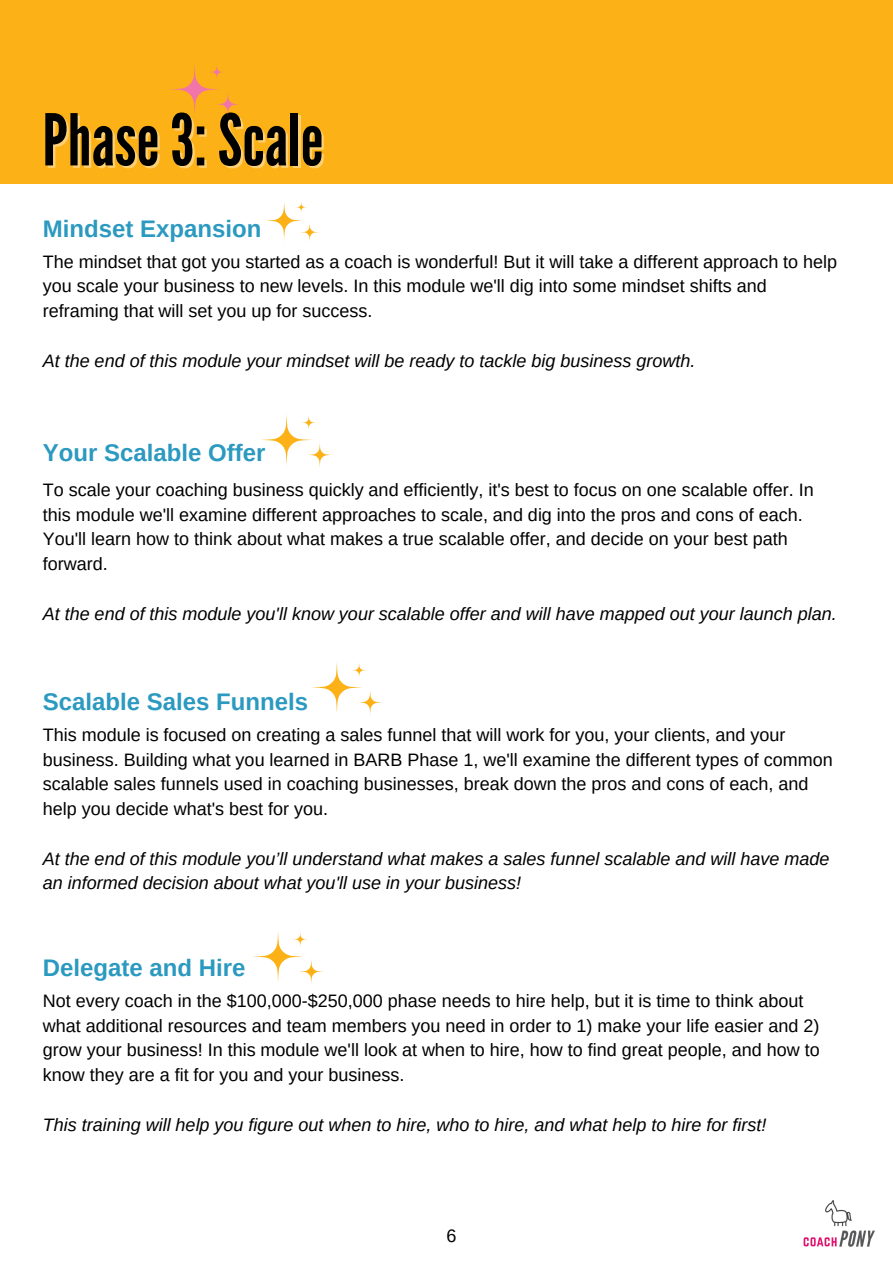
<style>
.page{position:relative;width:893px;height:1264px;background:#fff}
.page>*{position:absolute;margin:0;border:0;box-sizing:border-box;transform-origin:0 0}
.t1{font:71.25px "League Gothic";color:#000}
.t2{font:700 24px "Arimo";color:#2b99c0}
.t3{font:18px/24.8px "Arimo";color:#000}
.t4{font:italic 18px/24.8px "Arimo";color:#000}
</style>
<div class="page">
<svg style="left:312px;top:662px;width:71px;height:53px"></svg>
<svg style="left:264px;top:200px;width:55px;height:42px"></svg>
<img style="left:803px;top:1200px;width:71px;height:47px">
<svg style="left:261px;top:415px;width:72px;height:53px"></svg>
<svg style="left:253px;top:931px;width:71px;height:53px"></svg>
<div style="left:0;top:0;width:892px;height:184px;background:#fcb116"></div>
<svg style="left:170px;top:64px;width:69px;height:52px"></svg>
<h1 class="t1" style="left:42px;top:99px;width:282px">Phase3:Scale</h1>
<h2 class="t2" style="left:43px;top:215px;width:220px">Mindset Expansion</h2>
<p class="t3" style="left:43px;top:249px;width:796px">The mindset that got you started as a coach is wonderful! But it will take a different approach to help you scale your business to new levels. In this module we'll dig into some mindset shifts and reframing that will set you up for success.</p>
<p class="t4" style="left:43px;top:348px;width:654px">At the end of this module your mindset will be ready to tackle big business growth.</p>
<h2 class="t2" style="left:43px;top:439px;width:224px">Your Scalable Offer</h2>
<p class="t3" style="left:43px;top:477px;width:772px">To scale your coaching business quickly and efficiently, it's best to focus on one scalable offer. In this module we'll examine different approaches to scale, and dig into the pros and cons of each.<br>You'll learn how to think about what makes a true scalable offer, and decide on your best path forward.</p>
<p class="t4" style="left:43px;top:601px;width:795px">At the end of this module you'll know your scalable offer and will have mapped out your launch plan.</p>
<h2 class="t2" style="left:43px;top:688px;width:267px">Scalable Sales Funnels</h2>
<p class="t3" style="left:43px;top:722px;width:791px">This module is focused on creating a sales funnel that will work for you, your clients, and your business. Building what you learned in BARB Phase 1, we'll examine the different types of common scalable sales funnels used in coaching businesses, break down the pros and cons of each, and help you decide what's best for you.</p>
<p class="t4" style="left:43px;top:846px;width:788px">At the end of this module you’ll understand what makes a sales funnel scalable and will have made an informed decision about what you'll use in your business!</p>
<h2 class="t2" style="left:43px;top:954px;width:204px">Delegate and Hire</h2>
<p class="t3" style="left:43px;top:988px;width:778px">Not every coach in the $100,000-$250,000 phase needs to hire help, but it is time to think about what additional resources and team members you need in order to 1) make your life easier and 2) grow your business! In this module we'll look at when to hire, how to find great people, and how to know they are a fit for you and your business.</p>
<p class="t4" style="left:43px;top:1111px;width:725px">This training will help you figure out when to hire, who to hire, and what help to hire for first!</p>
<p class="t3" style="left:446px;top:1223px;width:11px">6</p>
</div>
